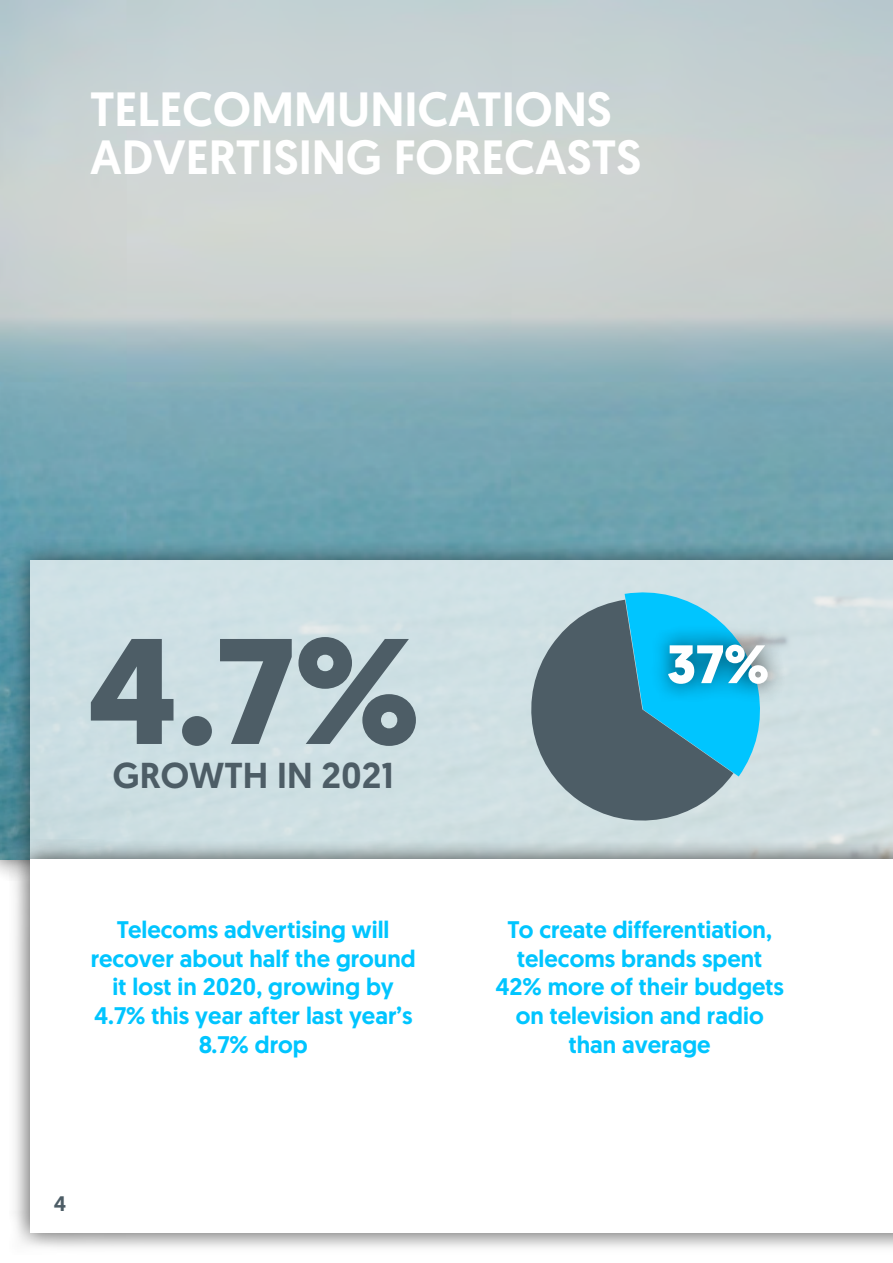
<style>
.page{position:relative;width:893px;height:1263px;background:#fff}
.page>*{position:absolute;margin:0;border:0;box-sizing:border-box;transform-origin:0 0}
.t1{font:700 150px "Geomanist";color:#4d5d66}
.t2{font:500 48px/48px "Geomanist";color:#fff}
.t3{font:500 36px "Geomanist";color:#4d5d66}
.t4{font:500 24px/28.8px "Geomanist";color:#00c5ff;text-align:center}
.t5{font:500 21px "Geomanist";color:#4d5d66}
</style>
<div class="page">
<img style="left:0;top:0;width:893px;height:860px">
<div style="left:9px;top:539px;width:884px;height:342px;background:#000;opacity:.69"></div>
<div style="left:30px;top:560px;width:863px;height:300px;background:#cfe0e4"></div>
<div style="left:9px;top:839px;width:884px;height:416px;background:#000;opacity:.69"></div>
<div style="left:30px;top:860px;width:863px;height:373px;background:#fff"></div>
<svg style="left:531px;top:600px;width:201px;height:221px;fill:#4d5d66"></svg>
<div style="left:649px;top:624px;width:139px;height:79px;background:#000;opacity:.69"></div>
<svg style="left:625px;top:592px;width:143px;height:184px;background:#47b3d3"></svg>
<h2 class="t2" style="left:90px;top:85px;width:553px">TELECOMMUNICATIONS<br>ADVERTISING FORECASTS</h2>
<h1 class="t1" style="left:87px;top:591px;width:334px">4.7%</h1>
<h3 class="t3" style="left:113px;top:751px;width:282px">GROWTH IN 2021</h3>
<p class="t4" style="left:91px;top:915px;width:326px">Telecoms advertising will recover about half the ground it lost in 2020, growing by<br>4.7% this year after last year’s<br>8.7% drop</p>
<p class="t4" style="left:495px;top:915px;width:290px">To create differentiation, telecoms brands spent<br>42% more of their budgets on television and radio than average</p>
<p class="t5" style="left:54px;top:1189px;width:14px">4</p>
</div>
